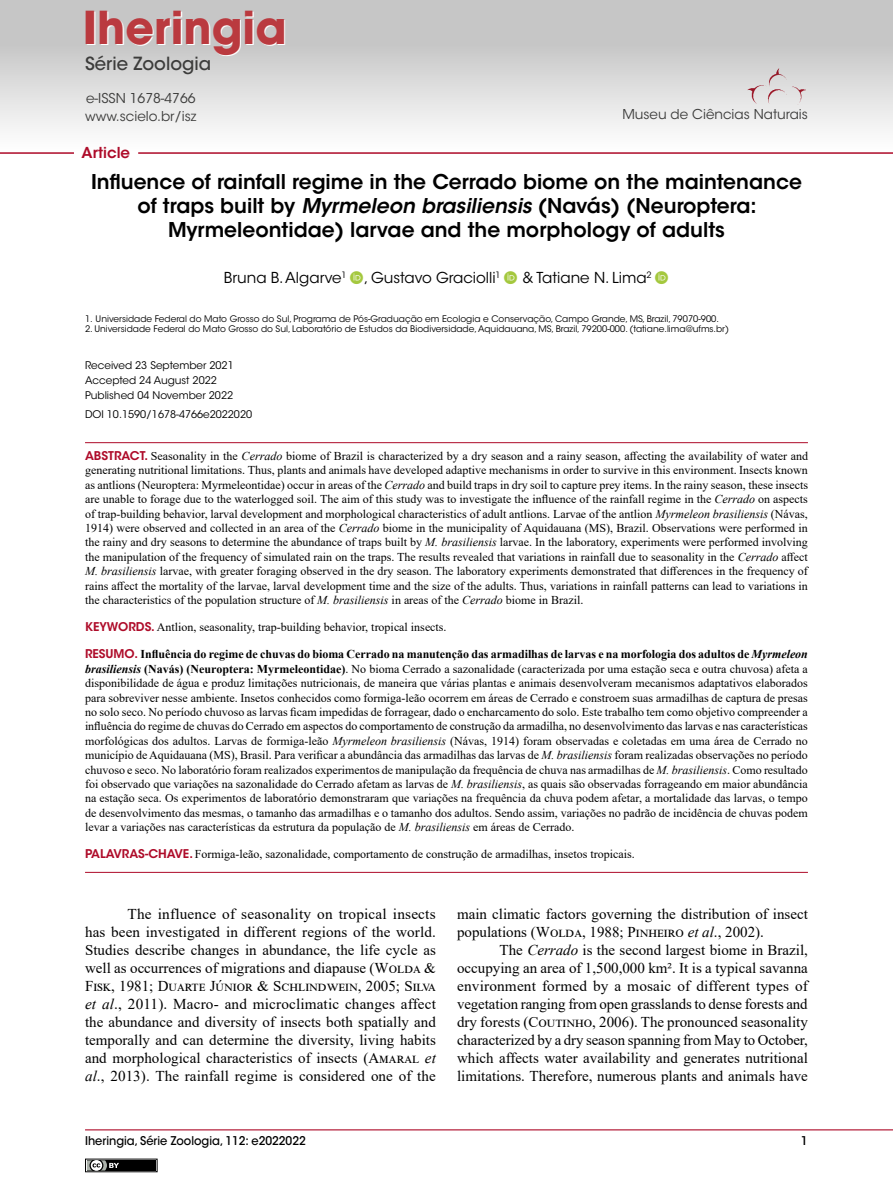
<style>
.page{position:relative;width:893px;height:1191px;background:#fff}
.page>*{position:absolute;margin:0;border:0;box-sizing:border-box;transform-origin:0 0}
.t1{font:700 45px "ITC Avant Garde Std";color:#ba3a3f}
.t2{font:600 20.25px/24px "ITC Avant Garde Std";color:#000;text-align:center}
.t3{font:500 18px "ITC Avant Garde Std";color:#3c3c3b}
.t4{font:15px/18px "Times New Roman";color:#000;text-align:justify}
.t5{font:15px "ITC Avant Garde Std";color:#000}
.t6{font:600 15px "ITC Avant Garde Std";color:#ae0b29}
.t7{font:13.5px "ITC Avant Garde Std";color:#3c3c3b}
.t8{font:12px/14.4px "Times New Roman";color:#000;text-align:justify}
.t9{font:500 12px "ITC Avant Garde Std";color:#000;scale:.95 1}
.t10{font:500 12px "ITC Avant Garde Std";color:#000}
.t11{font:10.5px/15px "ITC Avant Garde Std";color:#000}
.t12{font:9px "ITC Avant Garde Std";color:#000}
.s1{font-style:italic}
.s2{font-family:"ITC Avant Garde Std";font-weight:600;color:#ae0b29}
.s3{font-weight:700}
.s4{font-weight:700;font-style:italic}
</style>
<div class="page">
<hr style="left:85px;top:1129px;width:808px;height:1px;background:#ae0b29">
<div style="left:85px;top:1158px;width:73px;height:14px;border:1px solid #000"></div>
<div style="left:87px;top:1160px;width:69px;height:10px;background:#000"></div>
<svg style="left:87px;top:1160px;width:32px;height:10px"></svg>
<div style="left:0;top:0;width:893px;height:151px;background:linear-gradient(to bottom,#bababa,#fbfbfb)"></div>
<img style="left:747px;top:67px;width:61px;height:38px">
<hr style="left:0;top:152px;width:74px;height:2px;background:#ae0b29">
<hr style="left:138px;top:152px;width:755px;height:2px;background:#ae0b29">
<hr style="left:85px;top:442px;width:723px;height:1px;background:#ae0b29">
<hr style="left:85px;top:872px;width:723px;height:1px;background:#ae0b29">
<h1 class="t1" style="left:83px;top:-2px;width:205px">Iheringia</h1>
<h3 class="t3" style="left:85px;top:52px;width:128px">Série Zoologia</h3>
<p class="t7" style="left:85px;top:107px;width:113px">www.scielo.br/isz</p>
<p class="t7" style="left:622px;top:106px;width:187px">Museu de Ciências Naturais</p>
<p class="t7" style="left:86px;top:90px;width:111px">e-ISSN 1678-4766</p>
<p class="t6" style="left:82px;top:143px;width:50px">Article</p>
<h2 class="t2" style="left:91px;top:170px;width:712px">Influence of rainfall regime in the Cerrado biome on the maintenance of traps built by <span class="s1">Myrmeleon brasiliensis</span> (Navás) (Neuroptera:<br>Myrmeleontidae) larvae and the morphology of adults</h2>
<p class="t5" style="left:224px;top:268px;width:278px">Bruna B. Algarve<sup>1</sup> , Gustavo Graciolli<sup>1</sup></p>
<p class="t5" style="left:523px;top:268px;width:131px">&amp; Tatiane N. Lima<sup>2</sup></p>
<p class="t12" style="left:85px;top:313px;width:635px">1. Universidade Federal do Mato Grosso do Sul, Programa de Pós-Graduação em Ecologia e Conservação, Campo Grande, MS, Brazil, 79070-900.</p>
<p class="t12" style="left:85px;top:323px;width:646px">2. Universidade Federal do Mato Grosso do Sul, Laboratório de Estudos da Biodiversidade, Aquidauana, MS, Brazil, 79200-000. (tatiane.lima@ufms.br)</p>
<p class="t11" style="left:85px;top:357px;width:150px">Received 23 September 2021<br>Accepted 24 August 2022<br>Published 04 November 2022</p>
<p class="t11" style="left:85px;top:407px;width:169px">DOI 10.1590/1678-4766e2022020</p>
<p class="t8" style="left:85px;top:448px;width:725px"><span class="s2">ABSTRACT.</span> Seasonality in the <span class="s1">Cerrado</span> biome of Brazil is characterized by a dry season and a rainy season, affecting the availability of water and generating nutritional limitations. Thus, plants and animals have developed adaptive mechanisms in order to survive in this environment. Insects known as antlions (Neuroptera: Myrmeleontidae) occur in areas of the <span class="s1">Cerrado</span> and build traps in dry soil to capture prey items. In the rainy season, these insects are unable to forage due to the waterlogged soil. The aim of this study was to investigate the influence of the rainfall regime in the <span class="s1">Cerrado</span> on aspects of trap-building behavior, larval development and morphological characteristics of adult antlions. Larvae of the antlion <span class="s1">Myrmeleon brasiliensis</span> (Návas, 1914) were observed and collected in an area of the <span class="s1">Cerrado</span> biome in the municipality of Aquidauana (MS), Brazil. Observations were performed in the rainy and dry seasons to determine the abundance of traps built by <span class="s1">M. brasiliensis</span> larvae. In the laboratory, experiments were performed involving the manipulation of the frequency of simulated rain on the traps. The results revealed that variations in rainfall due to seasonality in the <span class="s1">Cerrado</span> affect <span class="s1">M. brasiliensis</span> larvae, with greater foraging observed in the dry season. The laboratory experiments demonstrated that differences in the frequency of rains affect the mortality of the larvae, larval development time and the size of the adults. Thus, variations in rainfall patterns can lead to variations in the characteristics of the population structure of <span class="s1">M. brasiliensis</span> in areas of the <span class="s1">Cerrado</span> biome in Brazil.</p>
<p class="t8" style="left:85px;top:619px;width:363px"><span class="s2">KEYWORDS.</span> Antlion, seasonality, trap-building behavior, tropical insects.</p>
<p class="t8" style="left:85px;top:646px;width:724px"><span class="s2">RESUMO.</span> <span class="s3">Influência do regime de chuvas do bioma Cerrado na manutenção das armadilhas de larvas e na morfologia dos adultos de</span> <span class="s4">Myrmeleon brasiliensis</span> <span class="s3">(Navás) (Neuroptera: Myrmeleontidae)</span>. No bioma Cerrado a sazonalidade (caracterizada por uma estação seca e outra chuvosa) afeta a disponibilidade de água e produz limitações nutricionais, de maneira que várias plantas e animais desenvolveram mecanismos adaptativos elaborados para sobreviver nesse ambiente. Insetos conhecidos como formiga-leão ocorrem em áreas de Cerrado e constroem suas armadilhas de captura de presas no solo seco. No período chuvoso as larvas ficam impedidas de forragear, dado o encharcamento do solo. Este trabalho tem como objetivo compreender a influência do regime de chuvas do Cerrado em aspectos do comportamento de construção da armadilha, no desenvolvimento das larvas e nas características morfológicas dos adultos. Larvas de formiga-leão <span class="s1">Myrmeleon brasiliensis</span> (Návas, 1914) foram observadas e coletadas em uma área de Cerrado no município de Aquidauana (MS), Brasil. Para verificar a abundância das armadilhas das larvas de <span class="s1">M. brasiliensis</span> foram realizadas observações no período chuvoso e seco. No laboratório foram realizados experimentos de manipulação da frequência de chuva nas armadilhas de <span class="s1">M. brasiliensis</span>. Como resultado foi observado que variações na sazonalidade do Cerrado afetam as larvas de <span class="s1">M. brasiliensis</span>, as quais são observadas forrageando em maior abundância na estação seca. Os experimentos de laboratório demonstraram que variações na frequência da chuva podem afetar, a mortalidade das larvas, o tempo de desenvolvimento das mesmas, o tamanho das armadilhas e o tamanho dos adultos. Sendo assim, variações no padrão de incidência de chuvas podem levar a variações nas características da estrutura da população de <span class="s1">M. brasiliensis</span> em áreas de Cerrado.</p>
<p class="t8" style="left:85px;top:846px;width:551px"><span class="s2">PALAVRAS-CHAVE.</span> Formiga-leão, sazonalidade, comportamento de construção de armadilhas, insetos tropicais.</p>
<p class="t4" style="left:85px;top:904px;width:352px;text-indent:43px">The influence of seasonality on tropical insects has been investigated in different regions of the world.<br>Studies describe changes in abundance, the life cycle as well as occurrences of migrations and diapause (Wolda &amp; Fisk, 1981; Duarte Júnior &amp; Schlindwein, 2005; Silva <span class="s1">et al</span>., 2011). Macro- and microclimatic changes affect the abundance and diversity of insects both spatially and temporally and can determine the diversity, living habits and morphological characteristics of insects (Amaral <span class="s1">et al</span>., 2013). The rainfall regime is considered one of the</p>
<p class="t4" style="left:457px;top:904px;width:352px">main climatic factors governing the distribution of insect populations (Wolda, 1988; Pinheiro <span class="s1">et al</span>., 2002).</p>
<p class="t4" style="left:457px;top:940px;width:352px;text-indent:43px">The <span class="s1">Cerrado</span> is the second largest biome in Brazil, occupying an area of 1,500,000 km². It is a typical savanna environment formed by a mosaic of different types of vegetation ranging from open grasslands to dense forests and dry forests (Coutinho, 2006). The pronounced seasonality characterized by a dry season spanning from May to October, which affects water availability and generates nutritional limitations. Therefore, numerous plants and animals have</p>
<p class="t9" style="left:85px;top:1133px;width:234px">Iheringia, Série Zoologia, 112: e2022022</p>
<p class="t10" style="left:801px;top:1132px;width:9px">1</p>
</div>
